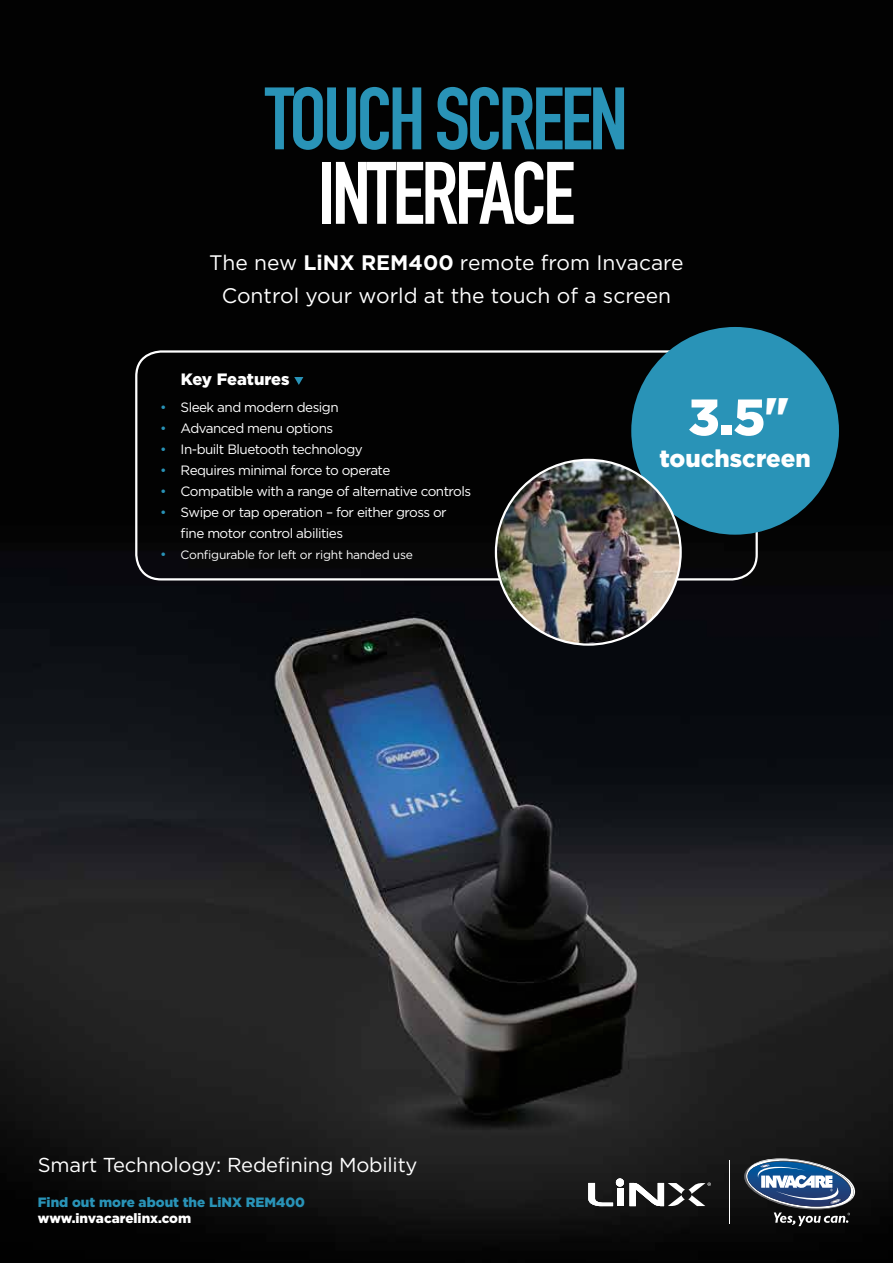
<style>
.page{position:relative;width:893px;height:1263px;background:#fff}
.page>*{position:absolute;margin:0;border:0;box-sizing:border-box;transform-origin:0 0}
.t1{font:86.85px "DIN Engschrift";letter-spacing:-.04em;color:#2993b7}
.t2{font:86.85px "DIN Engschrift";letter-spacing:-.04em;color:#fff}
.t3{font:900 51px "Gotham";color:#fff}
.t4{font:900 24.15px "Gotham";color:#fff}
.t5{font:21px/33px "Gotham";color:#fff;text-align:center}
.t6{font:20.1px "Gotham";letter-spacing:-.01em;color:#fff}
.t7{font:900 16.5px "Gotham";letter-spacing:-.005em;color:#fff}
.t8{font:13.5px/21px "Gotham";letter-spacing:-.04em;color:#fff}
.t9{font:900 13.5px "Gotham";color:#2993b7}
.t10{font:900 13.5px "Gotham";color:#fff}
.t11{font:12px "Gotham";letter-spacing:-.02em;color:#fff}
.s1{font-weight:700}
.s2{color:#2993b7}
.s3{font-size:13.5px;color:#2993b7}
.s4{font-size:45.45px}
</style>
<div class="page">
<img style="left:0;top:0;width:893px;height:1263px">
<div style="left:135px;top:350px;width:623px;height:230px;border:2px solid #fff;border-radius:25px"></div>
<div style="left:631px;top:327px;width:208px;height:208px;background:#2993b7;border-radius:50%"></div>
<img style="left:496px;top:460px;width:185px;height:185px">
<img style="left:742px;top:1165px;width:103px;height:44px">
<img style="left:752px;top:1158px;width:104px;height:1px">
<img style="left:744px;top:1159px;width:112px;height:49px">
<svg style="left:774px;top:1212px;width:76px;height:14px"></svg>
<svg style="left:746px;top:1161px;width:106px;height:45px"></svg>
<svg style="left:588px;top:1183px;width:25px;height:23px"></svg>
<div style="left:617px;top:1189px;width:6px;height:17px;background:#fff"></div>
<div style="left:616px;top:1178px;width:8px;height:8px;background:#fff;border-radius:4px"></div>
<svg style="left:629px;top:1182px;width:82px;height:24px"></svg>
<hr style="left:729px;top:1160px;width:1px;height:64px;background:#fff">
<svg style="left:294px;top:377px;width:9px;height:8px"></svg>
<h1 class="t1" style="left:265px;top:68px;width:364px">TOUCH SCREEN</h1>
<h1 class="t2" style="left:318px;top:142px;width:259px">INTERFACE</h1>
<h3 class="t5" style="left:209px;top:246px;width:476px">The new <span class="s1">LiNX REM400</span> remote from Invacare<br>Control your world at the touch of a screen</h3>
<p class="t7" style="left:181px;top:368px;width:110px">Key Features</p>
<p class="t8" style="left:160px;top:397px;width:180px"><span class="s2">•</span> Sleek and modern design</p>
<p class="t8" style="left:160px;top:418px;width:175px"><span class="s2">•</span> Advanced menu options</p>
<p class="t8" style="left:160px;top:439px;width:204px"><span class="s2">•</span> In-built Bluetooth technology</p>
<p class="t8" style="left:160px;top:460px;width:232px"><span class="s2">•</span> Requires minimal force to operate</p>
<p class="t8" style="left:160px;top:481px;width:313px"><span class="s2">•</span> Compatible with a range of alternative controls</p>
<p class="t8" style="left:181px;top:502px;width:268px;text-indent:-21px"><span class="s2">•</span> Swipe or tap operation – for either gross or fine motor control abilities</p>
<p class="t11" style="left:160px;top:548px;width:254px"><span class="s3">•</span> Configurable for left or right handed use</p>
<h2 class="t3" style="left:688px;top:382px;width:103px">3.5<span class="s4">"</span></h2>
<h3 class="t4" style="left:660px;top:442px;width:153px">touchscreen</h3>
<h3 class="t6" style="left:38px;top:1154px;width:381px">Smart Technology: Redefining Mobility</h3>
<p class="t9" style="left:38px;top:1193px;width:269px">Find out more about the LiNX REM400</p>
<p class="t10" style="left:38px;top:1209px;width:155px">www.invacarelinx.com</p>
</div>
